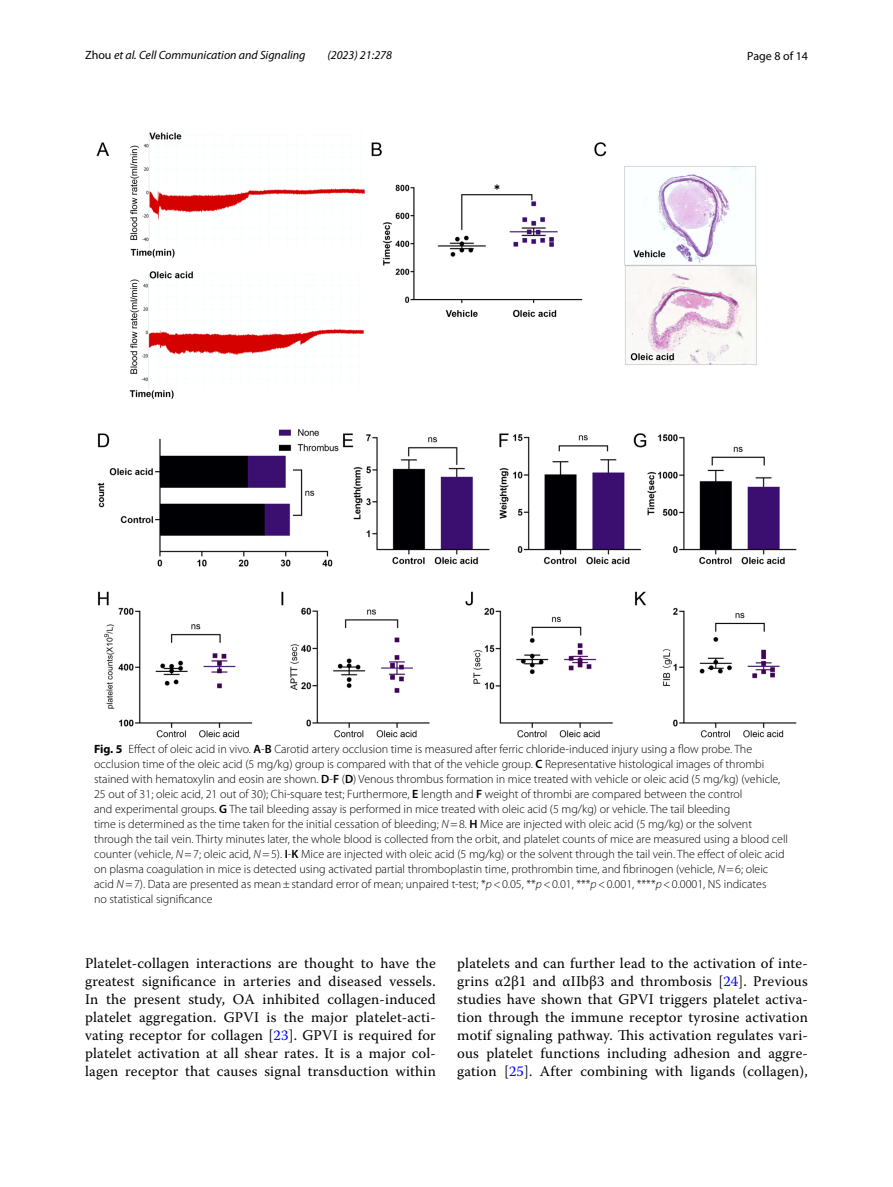
<style>
.page{position:relative;width:893px;height:1187px;background:#fff}
.page>*{position:absolute;margin:0;border:0;box-sizing:border-box;transform-origin:0 0}
.t1{font:14.7px/18px "Warnock Pro";letter-spacing:.015em;color:#000;text-align:justify}
.t2{font:300 12px/15px "Myriad Pro";color:#000}
.t3{font:italic 12px "Myriad Pro";color:#000}
.t4{font:12px "Myriad Pro";color:#000}
.s1{font-style:normal}
.s2{font-weight:700}
.s3{font-weight:600}
.s4{font-style:italic}
.s5{color:#00f}
</style>
<div class="page">
<img style="left:96px;top:133px;width:701px;height:604px">
<p class="t3" style="left:85px;top:48px;width:222px"><span class="s1">Zhou</span> et al. Cell Communication and Signaling</p>
<p class="t3" style="left:327px;top:48px;width:66px">(2023) 21:278</p>
<p class="t4" style="left:747px;top:48px;width:62px">Page 8 of 14</p>
<p class="t2" style="left:94px;top:741px;width:696px"><span class="s2">Fig. 5</span> Effect of oleic acid in vivo. <span class="s3">A</span>-<span class="s3">B</span> Carotid artery occlusion time is measured after ferric chloride-induced injury using a flow probe. The occlusion time of the oleic acid (5 mg/kg) group is compared with that of the vehicle group. <span class="s3">C</span> Representative histological images of thrombi stained with hematoxylin and eosin are shown. <span class="s3">D</span>-<span class="s3">F</span> (<span class="s3">D</span>) Venous thrombus formation in mice treated with vehicle or oleic acid (5 mg/kg) (vehicle, 25 out of 31; oleic acid, 21 out of 30); Chi-square test; Furthermore, <span class="s3">E</span> length and <span class="s3">F</span> weight of thrombi are compared between the control<br>and experimental groups. <span class="s3">G</span> The tail bleeding assay is performed in mice treated with oleic acid (5 mg/kg) or vehicle. The tail bleeding<br>time is determined as the time taken for the initial cessation of bleeding; <span class="s4">N</span>=8. <span class="s3">H</span> Mice are injected with oleic acid (5 mg/kg) or the solvent through the tail vein. Thirty minutes later, the whole blood is collected from the orbit, and platelet counts of mice are measured using a blood cell counter (vehicle, <span class="s4">N</span>=7; oleic acid, <span class="s4">N</span>=5). <span class="s3">I</span>-<span class="s3">K</span> Mice are injected with oleic acid (5 mg/kg) or the solvent through the tail vein. The effect of oleic acid on plasma coagulation in mice is detected using activated partial thromboplastin time, prothrombin time, and fibrinogen (vehicle, <span class="s4">N</span>=6; oleic acid <span class="s4">N</span>=7). Data are presented as mean±standard error of mean; unpaired t-test; *<span class="s4">p</span>&lt;0.05, **<span class="s4">p</span>&lt;0.01, ***<span class="s4">p</span>&lt;0.001, ****<span class="s4">p</span>&lt;0.0001, NS indicates<br>no statistical significance</p>
<p class="t1" style="left:85px;top:953px;width:352px">Platelet-collagen interactions are thought to have the greatest significance in arteries and diseased vessels.<br>In the present study, OA inhibited collagen-induced platelet aggregation. GPVI is the major platelet-acti&shy;vating receptor for collagen [<span class="s5">23</span>]. GPVI is required for platelet activation at all shear rates. It is a major col&shy;lagen receptor that causes signal transduction within</p>
<p class="t1" style="left:457px;top:953px;width:352px">platelets and can further lead to the activation of inte&shy;grins α2β1 and αIIbβ3 and thrombosis [<span class="s5">24</span>]. Previous studies have shown that GPVI triggers platelet activa&shy;tion through the immune receptor tyrosine activation motif signaling pathway. This activation regulates vari&shy;ous platelet functions including adhesion and aggre&shy;gation [<span class="s5">25</span>]. After combining with ligands (collagen),</p>
</div>
